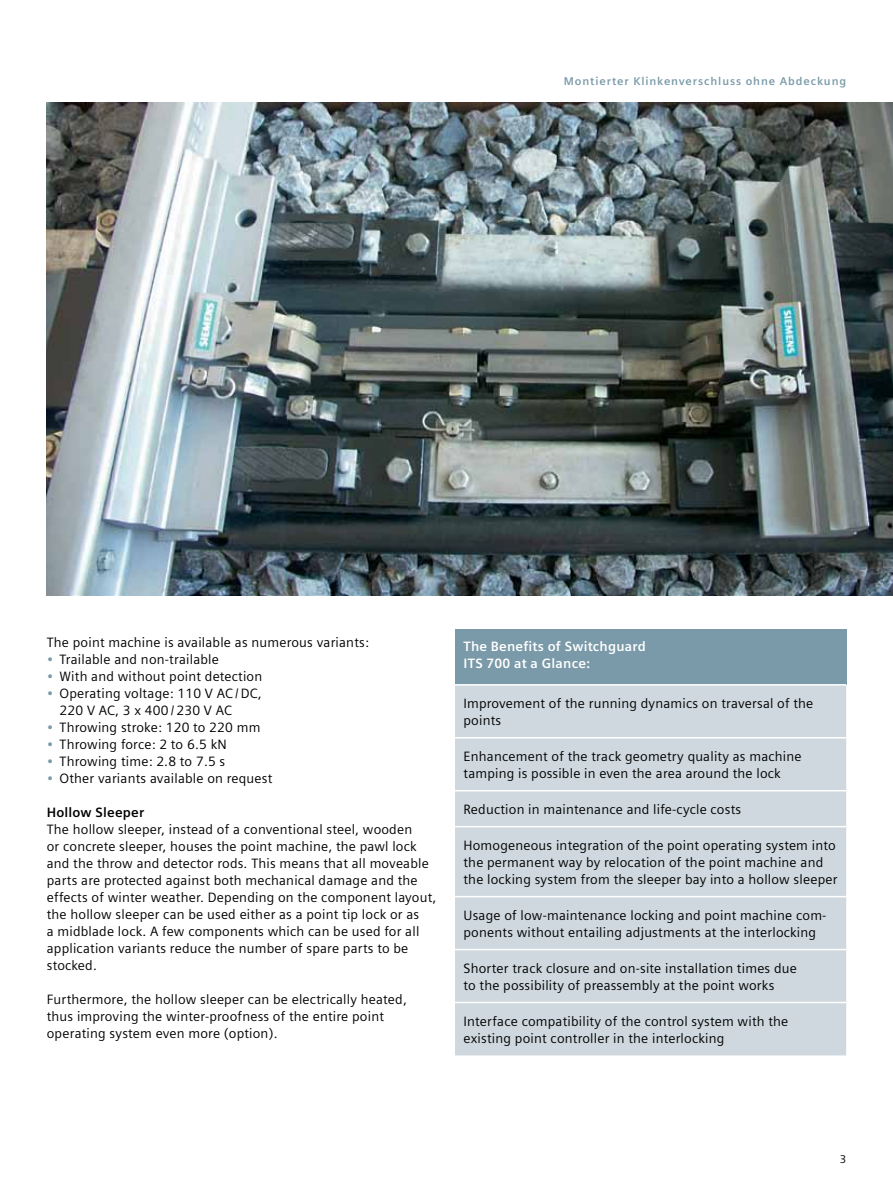
<style>
.page{position:relative;width:893px;height:1191px;background:#fff}
.page>*{position:absolute;margin:0;border:0;box-sizing:border-box;transform-origin:0 0}
.t1{font:13.5px/17px "Siemens Sans";letter-spacing:.015em;color:#000}
.t2{font:700 13.5px/17px "Siemens Sans";letter-spacing:.015em;color:#fff}
.t3{font:700 13.5px "Siemens Sans";letter-spacing:.015em;color:#000}
.t4{font:700 11.25px "Siemens Sans";letter-spacing:.08em;color:#7b9aa9}
.t5{font:11.25px "Siemens Sans";color:#000}
.s1{color:#7b9aa9}
</style>
<div class="page">
<img style="left:47px;top:102px;width:846px;height:493px">
<div style="left:455px;top:629px;width:391px;height:56px;background:#7b9aa9"></div>
<div style="left:455px;top:685px;width:391px;height:370px;background:#ced8de"></div>
<hr style="left:455px;top:684px;width:391px;height:1px;background:#fff">
<hr style="left:455px;top:737px;width:391px;height:1px;background:#fff">
<hr style="left:455px;top:790px;width:391px;height:1px;background:#fff">
<hr style="left:455px;top:826px;width:391px;height:1px;background:#fff">
<hr style="left:455px;top:896px;width:391px;height:1px;background:#fff">
<hr style="left:455px;top:948px;width:391px;height:2px;background:#fff">
<hr style="left:455px;top:1001px;width:391px;height:2px;background:#fff">
<p class="t4" style="left:564px;top:75px;width:284px">Montierter Klinkenverschluss ohne Abdeckung</p>
<p class="t1" style="left:47px;top:633px;width:324px">The point machine is available as numerous variants:</p>
<p class="t1" style="left:47px;top:650px;width:174px"><span class="s1">•</span> Trailable and non-trailable</p>
<p class="t1" style="left:47px;top:667px;width:217px"><span class="s1">•</span> With and without point detection</p>
<p class="t1" style="left:60px;top:684px;width:204px;text-indent:-13px"><span class="s1">•</span> Operating voltage: 110 V AC /DC,<br>220 V AC, 3 x 400 / 230 V AC</p>
<p class="t1" style="left:47px;top:718px;width:215px"><span class="s1">•</span> Throwing stroke: 120 to 220 mm</p>
<p class="t1" style="left:47px;top:735px;width:181px"><span class="s1">•</span> Throwing force: 2 to 6.5 kN</p>
<p class="t1" style="left:47px;top:752px;width:180px"><span class="s1">•</span> Throwing time: 2.8 to 7.5 s</p>
<p class="t1" style="left:47px;top:769px;width:227px"><span class="s1">•</span> Other variants available on request</p>
<p class="t3" style="left:47px;top:804px;width:99px">Hollow Sleeper</p>
<p class="t1" style="left:47px;top:820px;width:391px">The hollow sleeper, instead of a conventional steel, wooden<br>or concrete sleeper, houses the point machine, the pawl lock and the throw and detector rods. This means that all moveable parts are protected against both mechanical damage and the effects of winter weather. Depending on the component layout, the hollow sleeper can be used either as a point tip lock or as<br>a midblade lock. A few components which can be used for all application variants reduce the number of spare parts to be stocked.</p>
<p class="t1" style="left:47px;top:990px;width:362px">Furthermore, the hollow sleeper can be electrically heated, thus improving the winter-proofness of the entire point operating system even more (option).</p>
<p class="t2" style="left:463px;top:637px;width:184px">The Benefits of Switchguard<br>ITS 700 at a Glance:</p>
<p class="t1" style="left:463px;top:695px;width:351px">Improvement of the running dynamics on traversal of the points</p>
<p class="t1" style="left:463px;top:748px;width:340px">Enhancement of the track geometry quality as machine tamping is possible in even the area around the lock</p>
<p class="t1" style="left:463px;top:801px;width:279px">Reduction in maintenance and life-cycle costs</p>
<p class="t1" style="left:463px;top:836px;width:375px">Homogeneous integration of the point operating system into the permanent way by relocation of the point machine and the locking system from the sleeper bay into a hollow sleeper</p>
<p class="t1" style="left:463px;top:906px;width:364px">Usage of low-maintenance locking and point machine com&shy;ponents without entailing adjustments at the interlocking</p>
<p class="t1" style="left:463px;top:959px;width:335px">Shorter track closure and on-site installation times due to the possibility of preassembly at the point works</p>
<p class="t1" style="left:463px;top:1012px;width:326px">Interface compatibility of the control system with the existing point controller in the interlocking</p>
<p class="t5" style="left:840px;top:1152px;width:8px">3</p>
</div>
